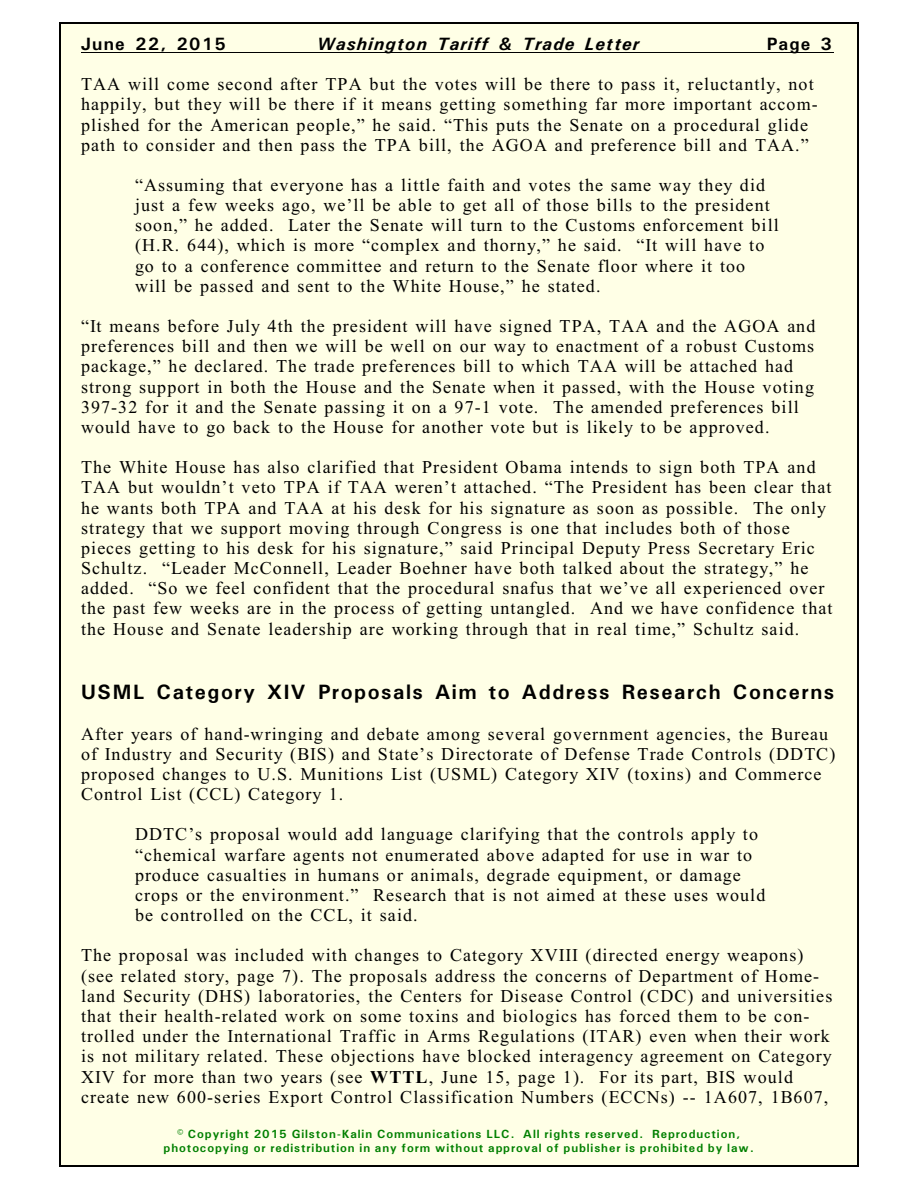
<style>
.page{position:relative;width:918px;height:1188px;background:#fff}
.page>*{position:absolute;margin:0;border:0;box-sizing:border-box;transform-origin:0 0}
.t1{font:700 21px "Univers";letter-spacing:.075em;color:#000}
.t2{font:18px/20.1px "Times New Roman";letter-spacing:.06em;color:#000}
.t3{font:italic 700 18px "Univers";letter-spacing:.065em;color:#000}
.t4{font:700 18px "Univers";letter-spacing:.075em;color:#000}
.t5{font:700 12px/13.6px "Univers";letter-spacing:.075em;color:#008000;text-align:center}
.s1{font-weight:700}
</style>
<div class="page">
<div style="left:59px;top:23px;width:800px;height:1143px;background:#ffffe6"></div>
<hr style="left:59px;top:23px;width:1px;height:1143px;background:#000">
<hr style="left:857px;top:23px;width:2px;height:1143px;background:#000">
<hr style="left:59px;top:23px;width:799px;height:1px;background:#000">
<hr style="left:59px;top:1165px;width:799px;height:1px;background:#000">
<hr style="left:81px;top:52px;width:752px;height:1px;background:#000">
<p class="t4" style="left:81px;top:38px;width:146px">June 22, 2015</p>
<p class="t3" style="left:317px;top:38px;width:324px">Washington Tariff &amp; Trade Letter</p>
<p class="t4" style="left:767px;top:38px;width:67px">Page 3</p>
<p class="t2" style="left:81px;top:76px;width:738px">TAA will come second after TPA but the votes will be there to pass it, reluctantly, not happily, but they will be there if it means getting something far more important accom&shy;plished for the American people,” he said. “This puts the Senate on a procedural glide path to consider and then pass the TPA bill, the AGOA and preference bill and TAA.”</p>
<p class="t2" style="left:135px;top:177px;width:645px">“Assuming that everyone has a little faith and votes the same way they did just a few weeks ago, we’ll be able to get all of those bills to the president soon,” he added. Later the Senate will turn to the Customs enforcement bill (H.R. 644), which is more “complex and thorny,” he said. “It will have to go to a conference committee and return to the Senate floor where it too will be passed and sent to the White House,” he stated.</p>
<p class="t2" style="left:81px;top:318px;width:736px">“It means before July 4th the president will have signed TPA, TAA and the AGOA and preferences bill and then we will be well on our way to enactment of a robust Customs package,” he declared. The trade preferences bill to which TAA will be attached had strong support in both the House and the Senate when it passed, with the House voting 397-32 for it and the Senate passing it on a 97-1 vote. The amended preferences bill would have to go back to the House for another vote but is likely to be approved.</p>
<p class="t2" style="left:81px;top:459px;width:753px">The White House has also clarified that President Obama intends to sign both TPA and TAA but wouldn’t veto TPA if TAA weren’t attached. “The President has been clear that he wants both TPA and TAA at his desk for his signature as soon as possible. The only strategy that we support moving through Congress is one that includes both of those pieces getting to his desk for his signature,” said Principal Deputy Press Secretary Eric Schultz. “Leader McConnell, Leader Boehner have both talked about the strategy,” he added. “So we feel confident that the procedural snafus that we’ve all experienced over the past few weeks are in the process of getting untangled. And we have confidence that the House and Senate leadership are working through that in real time,” Schultz said.</p>
<p class="t1" style="left:81px;top:684px;width:755px">USML Category XIV Proposals Aim to Address Research Concerns</p>
<p class="t2" style="left:81px;top:725px;width:756px">After years of hand-wringing and debate among several government agencies, the Bureau of Industry and Security (BIS) and State’s Directorate of Defense Trade Controls (DDTC) proposed changes to U.S. Munitions List (USML) Category XIV (toxins) and Commerce Control List (CCL) Category 1.</p>
<p class="t2" style="left:135px;top:826px;width:632px">DDTC’s proposal would add language clarifying that the controls apply to “chemical warfare agents not enumerated above adapted for use in war to produce casualties in humans or animals, degrade equipment, or damage crops or the environment.” Research that is not aimed at these uses would be controlled on the CCL, it said.</p>
<p class="t2" style="left:81px;top:947px;width:753px">The proposal was included with changes to Category XVIII (directed energy weapons) (see related story, page 7). The proposals address the concerns of Department of Home&shy;land Security (DHS) laboratories, the Centers for Disease Control (CDC) and universities that their health-related work on some toxins and biologics has forced them to be con&shy;trolled under the International Traffic in Arms Regulations (ITAR) even when their work is not military related. These objections have blocked interagency agreement on Category XIV for more than two years (see <span class="s1">WTTL</span>, June 15, page 1). For its part, BIS would create new 600-series Export Control Classification Numbers (ECCNs) -- 1A607, 1B607,</p>
<p class="t5" style="left:164px;top:1128px;width:592px">© Copyright 2015 Gilston-Kalin Communications LLC. All rights reserved. Reproduction, photocopying or redistribution in any form without approval of publisher is prohibited by law.</p>
</div>
